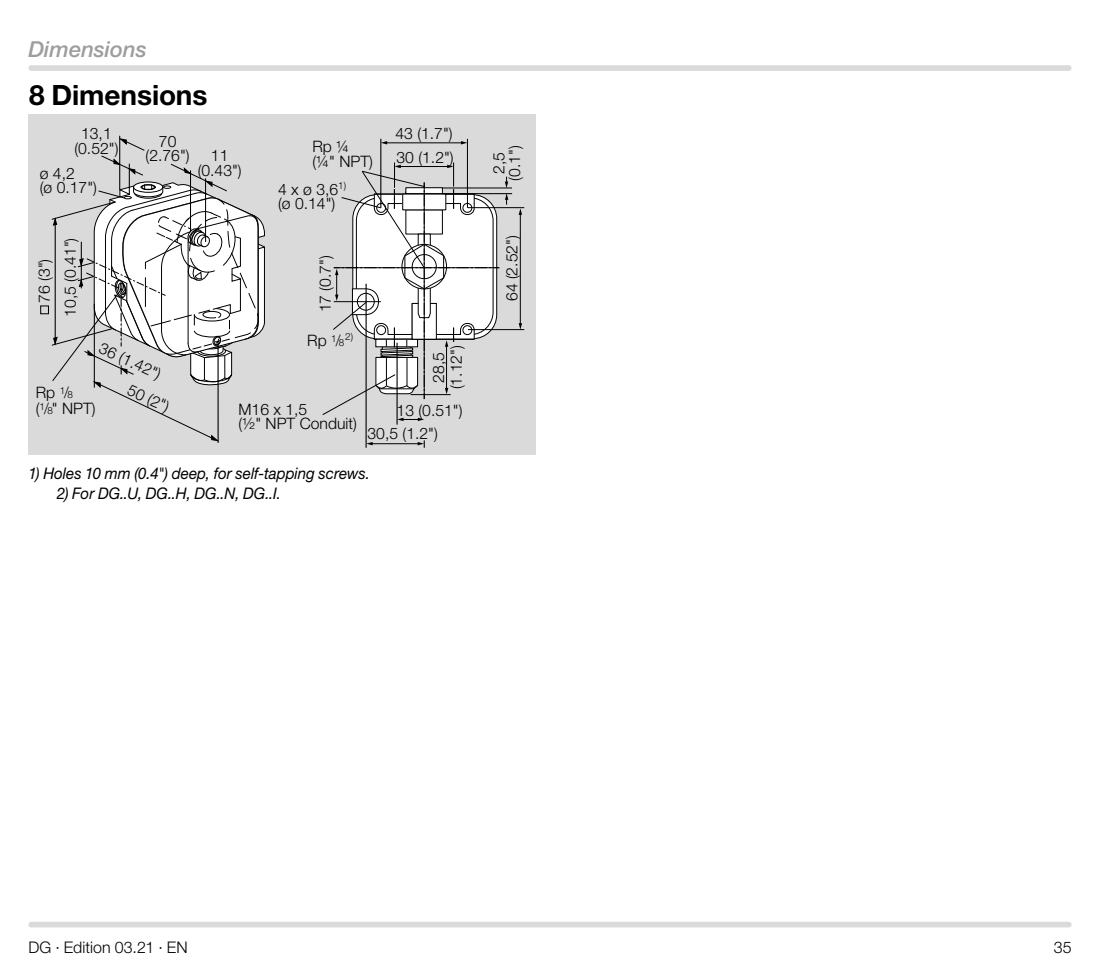
<style>
.page{position:relative;width:1100px;height:970px;background:#fff}
.page>*{position:absolute;margin:0;border:0;box-sizing:border-box;transform-origin:0 0}
.t1{font:700 28px "Helvetica Neue LT Pro";letter-spacing:-.005em;color:#000}
.t2{font:italic 500 22px "Helvetica Neue LT Pro";color:#9d9d9c}
.t3{font:italic 16px "Helvetica Neue LT Pro";letter-spacing:-.005em;color:#000;scale:.95 1}
.t4{font:300 16px "Helvetica Neue LT Pro";letter-spacing:.005em;color:#000}
.t5{font:300 15.8px/14.8px "Helvetica Neue LT Pro";color:#000}
.t6{font:300 9.8px "Helvetica Neue LT Pro";color:#000}
.s1{font-size:9.8px}
</style>
<div class="page">
<div style="left:31px;top:921px;width:1038px;height:6px;background:#dadada"></div>
<div style="left:31px;top:65px;width:1038px;height:6px;background:#dadada"></div>
<div style="left:28px;top:114px;width:508px;height:340px;background:#dadada"></div>
<hr style="left:520px;top:214px;width:1px;height:110px;background:#000">
<svg style="left:519px;top:208px;width:3px;height:7px"></svg>
<svg style="left:519px;top:323px;width:3px;height:6px"></svg>
<hr style="left:381px;top:139px;width:1px;height:69px;background:#000">
<hr style="left:468px;top:329px;width:56px;height:1px;background:#000">
<hr style="left:468px;top:207px;width:56px;height:1px;background:#000">
<hr style="left:442px;top:188px;width:70px;height:1px;background:#000">
<hr style="left:442px;top:193px;width:70px;height:1px;background:#000">
<hr style="left:366px;top:284px;width:1px;height:164px;background:#000">
<hr style="left:386px;top:142px;width:76px;height:1px;background:#000">
<svg style="left:381px;top:141px;width:6px;height:3px"></svg>
<svg style="left:461px;top:141px;width:6px;height:3px"></svg>
<hr style="left:371px;top:443px;width:48px;height:1px;background:#000">
<svg style="left:366px;top:442px;width:7px;height:3px"></svg>
<hr style="left:397px;top:343px;width:1px;height:81px;background:#000">
<svg style="left:418px;top:440px;width:7px;height:8px"></svg>
<svg style="left:505px;top:177px;width:3px;height:28px"></svg>
<hr style="left:467px;top:139px;width:1px;height:69px;background:#000">
<svg style="left:322px;top:163px;width:177px;height:258px"></svg>
<hr style="left:119px;top:136px;width:1px;height:54px;background:#000">
<hr style="left:218px;top:341px;width:1px;height:102px;background:#000">
<svg style="left:51px;top:138px;width:214px;height:303px"></svg>
<div style="left:40px;top:305px;width:9px;height:9px;border:1px solid #000"></div>
<h2 class="t2" style="left:28px;top:36px;width:120px">Dimensions</h2>
<h1 class="t1" style="left:29px;top:78px;width:180px">8 Dimensions</h1>
<p class="t5" style="left:74px;top:126px;width:46px;text-align:center">13,1 (0.52")</p>
<p class="t5" style="left:146px;top:133px;width:46px;text-align:center">70 (2.76")</p>
<p class="t5" style="left:395px;top:121px;width:60px;line-height:24px">43 (1.7")<br>30 (1.2")</p>
<p class="t5" style="left:312px;top:139px;width:62px">Rp ¼ (¼" NPT)</p>
<p class="t5" style="left:211px;top:148px;width:19px">11</p>
<p class="t5" style="left:40px;top:165px;width:37px">ø 4,2</p>
<p class="t5" style="left:198px;top:162px;width:46px">(0.43")</p>
<p class="t5" style="left:40px;top:180px;width:59px">(ø 0.17")</p>
<p class="t5" style="left:278px;top:181px;width:69px">4 x ø 3,6<sup>1) </sup>(ø 0.14")</p>
<p class="t5" style="left:37px;top:303px;width:46px;rotate:-90deg">76 (3")</p>
<p class="t5" style="left:62px;top:317px;width:81px;rotate:-90deg">10,5 (0.41")</p>
<p class="t5" style="left:318px;top:312px;width:59px;rotate:-90deg">17 (0.7")</p>
<p class="t5" style="left:307px;top:333px;width:39px">Rp <sup>1</sup>/<span class="s1">8</span></p>
<p class="t6" style="left:345px;top:331px;width:9px">2)</p>
<p class="t5" style="left:103px;top:340px;width:67px;rotate:24deg">36 (1.42")</p>
<p class="t5" style="left:429px;top:389px;width:46px;line-height:17.8px;text-align:center;rotate:-90deg">28,5 (1.12")</p>
<p class="t5" style="left:132px;top:382px;width:46px;rotate:24deg">50 (2")</p>
<p class="t5" style="left:36px;top:384px;width:61px;line-height:15.8px">Rp <sup>1</sup>/<span class="s1">8 </span>(<sup>1</sup>/<span class="s1">8</span>" NPT)</p>
<p class="t5" style="left:238px;top:401px;width:120px">M16 x 1,5<br>(½" NPT Conduit)</p>
<p class="t3" style="left:28px;top:464px;width:361px">1) Holes 10 mm (0.4") deep, for self-tapping screws.</p>
<p class="t3" style="left:57px;top:483px;width:238px">2) For DG..U, DG..H, DG..N, DG..I.</p>
<p class="t5" style="left:397px;top:402px;width:67px">13 (0.51")</p>
<p class="t5" style="left:368px;top:426px;width:72px">30,5 (1.2")</p>
<p class="t5" style="left:491px;top:180px;width:37px;line-height:15.8px;text-align:center;rotate:-90deg">2,5 (0.1")</p>
<p class="t5" style="left:504px;top:301px;width:67px;rotate:-90deg">64 (2.52")</p>
<p class="t4" style="left:28px;top:937px;width:161px">DG · Edition 03.21 · EN</p>
<p class="t4" style="left:1054px;top:937px;width:19px">35</p>
</div>
